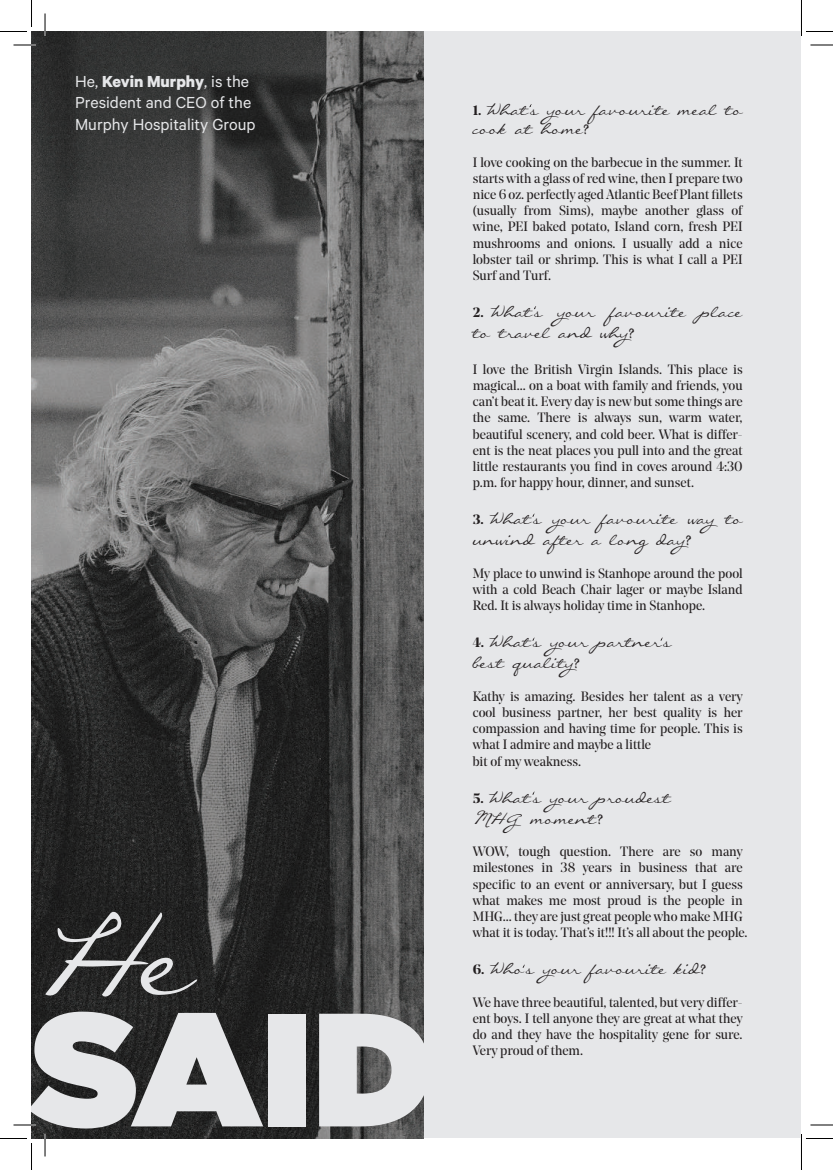
<style>
.page{position:relative;width:833px;height:1170px;background:#fff}
.page>*{position:absolute;margin:0;border:0;box-sizing:border-box;transform-origin:0 0}
.t1{font:900 160.95px "Gotham";color:#e6e7e9}
.t2{font:160.95px "Callie Hand";color:#e6e7e9}
.t3{font:22.5px/21px "Callie Hand";color:#231f20}
.t4{font:18px/21.6px "Calibre";color:#e6e7e9}
.t5{font:13.5px/16.2px "Noe Display";color:#231f20;text-align:justify}
.s1{font-weight:700}
.s2{font-family:"Noe Display";font-weight:700;font-size:13.5px}
.s3{font-family:"Brun";font-size:15px}
</style>
<div class="page">
<div style="left:32px;top:32px;width:769px;height:1106px;background:#e6e7e9"></div>
<img style="left:32px;top:32px;width:391px;height:1106px">
<hr style="left:14px;top:44px;width:22px;height:2px;background:#fff">
<hr style="left:14px;top:1124px;width:22px;height:2px;background:#fff">
<hr style="left:44px;top:14px;width:2px;height:22px;background:#fff">
<hr style="left:44px;top:1134px;width:2px;height:22px;background:#fff">
<hr style="left:800px;top:14px;width:2px;height:22px;background:#fff">
<hr style="left:800px;top:1134px;width:2px;height:22px;background:#fff">
<svg style="left:14px;top:45px;width:22px;height:1px"></svg>
<svg style="left:810px;top:45px;width:22px;height:1px"></svg>
<svg style="left:14px;top:1125px;width:22px;height:1px"></svg>
<svg style="left:810px;top:1125px;width:22px;height:1px"></svg>
<svg style="left:45px;top:14px;width:1px;height:22px"></svg>
<svg style="left:45px;top:1134px;width:1px;height:22px"></svg>
<svg style="left:0;top:0;width:32px;height:32px"></svg>
<svg style="left:0;top:1138px;width:32px;height:32px"></svg>
<svg style="left:801px;top:0;width:31px;height:36px"></svg>
<svg style="left:801px;top:1134px;width:31px;height:36px"></svg>
<h3 class="t4" style="left:75px;top:70px;width:182px">He, <span class="s1">Kevin Murphy</span>, is the<br>President and CEO of the<br>Murphy Hospitality Group</h3>
<h1 class="t2" style="left:31px;top:898px;width:166px">He</h1>
<h1 class="t1" style="left:31px;top:954px;width:403px">SAID</h1>
<h2 class="t3" style="left:472px;top:103px;width:271px;line-height:19.5px"><span class="s2">1.</span> What’s your favourite meal to cook at home<span class="s3">?</span></h2>
<p class="t5" style="left:472px;top:154px;width:271px">I love cooking on the barbecue in the summer. It starts with a glass of red wine, then I prepare two nice 6 oz. perfectly aged Atlantic Beef Plant fillets (usually from Sims), maybe another glass of wine, PEI baked potato, Island corn, fresh PEI mushrooms and onions. I usually add a nice lobster tail or shrimp. This is what I call a PEI Surf and Turf.</p>
<h2 class="t3" style="left:472px;top:305px;width:271px"><span class="s2">2.</span> What’s your favourite place to travel and why<span class="s3">?</span></h2>
<p class="t5" style="left:472px;top:361px;width:271px">I love the British Virgin Islands. This place is magical... on a boat with family and friends, you can’t beat it. Every day is new but some things are the same. There is always sun, warm water, beautiful scenery, and cold beer. What is differ&shy;ent is the neat places you pull into and the great little restaurants you find in coves around 4:30 p.m. for happy hour, dinner, and sunset.</p>
<h2 class="t3" style="left:472px;top:512px;width:271px"><span class="s2">3.</span> What’s your favourite way to unwind after a long day<span class="s3">?</span></h2>
<p class="t5" style="left:472px;top:565px;width:271px">My place to unwind is Stanhope around the pool with a cold Beach Chair lager or maybe Island Red. It is always holiday time in Stanhope.</p>
<h2 class="t3" style="left:472px;top:635px;width:201px"><span class="s2">4.</span> What’s your partner’s best quality<span class="s3">?</span></h2>
<p class="t5" style="left:472px;top:688px;width:271px;text-align:left">Kathy is amazing. Besides her talent as a very cool business partner, her best quality is her compassion and having time for people. This is what I admire and maybe a little<br>bit of my weakness.</p>
<h2 class="t3" style="left:472px;top:790px;width:200px"><span class="s2">5.</span> What’s your proudest<br>MHG moment<span class="s3">?</span></h2>
<p class="t5" style="left:472px;top:843px;width:276px;text-align:left">WOW, tough question. There are so many milestones in 38 years in business that are specific to an event or anniversary, but I guess what makes me most proud is the people in MHG... they are just great people who make MHG what it is today. That’s it!!! It’s all about the people.</p>
<h2 class="t3" style="left:472px;top:962px;width:235px"><span class="s2">6.</span> Who’s your favourite kid<span class="s3">?</span></h2>
<p class="t5" style="left:472px;top:994px;width:271px">We have three beautiful, talented, but very differ&shy;ent boys. I tell anyone they are great at what they do and they have the hospitality gene for sure.<br>Very proud of them.</p>
</div>
